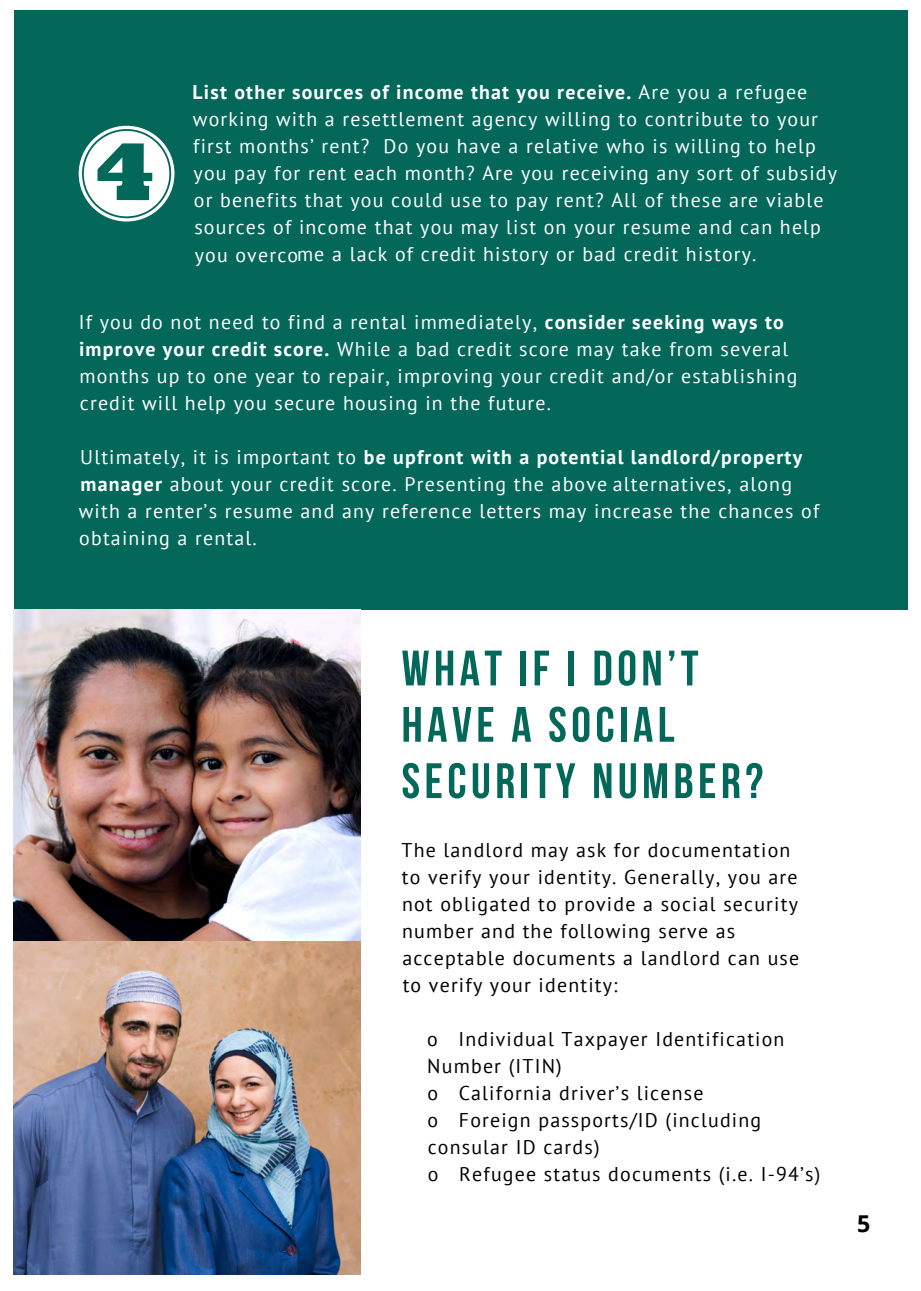
<style>
.page{position:relative;width:921px;height:1291px;background:#fff}
.page>*{position:absolute;margin:0;border:0;box-sizing:border-box;transform-origin:0 0}
.t1{font:700 23.25px "Open Sans";color:#000}
.t2{font:19.8px/27px "PT Sans";letter-spacing:.06em;color:#fff}
.t3{font:19.8px/27px "PT Sans";letter-spacing:.06em;color:#000}
.s1{font-weight:700}
</style>
<div class="page">
<div style="left:14px;top:11px;width:893px;height:599px;background:#03685a"></div>
<svg style="left:79px;top:126px;width:95px;height:95px"></svg>
<svg style="left:402px;top:650px;width:26px;height:35px"></svg>
<svg style="left:436px;top:650px;width:17px;height:35px"></svg>
<svg style="left:460px;top:650px;width:41px;height:35px"></svg>
<div style="left:520px;top:650px;width:6px;height:35px;background:#03685a"></div>
<svg style="left:534px;top:650px;width:15px;height:35px"></svg>
<div style="left:568px;top:650px;width:5px;height:35px;background:#03685a"></div>
<svg style="left:594px;top:650px;width:17px;height:35px"></svg>
<svg style="left:618px;top:650px;width:17px;height:35px"></svg>
<svg style="left:643px;top:650px;width:17px;height:35px"></svg>
<svg style="left:669px;top:650px;width:5px;height:11px"></svg>
<svg style="left:681px;top:650px;width:17px;height:35px"></svg>
<svg style="left:403px;top:707px;width:17px;height:34px"></svg>
<svg style="left:428px;top:707px;width:43px;height:34px"></svg>
<svg style="left:478px;top:707px;width:15px;height:34px"></svg>
<svg style="left:512px;top:707px;width:19px;height:34px"></svg>
<svg style="left:549px;top:706px;width:16px;height:36px"></svg>
<svg style="left:572px;top:706px;width:17px;height:36px"></svg>
<svg style="left:597px;top:706px;width:16px;height:36px"></svg>
<div style="left:621px;top:707px;width:5px;height:34px;background:#03685a"></div>
<svg style="left:633px;top:707px;width:19px;height:34px"></svg>
<svg style="left:659px;top:707px;width:15px;height:34px"></svg>
<svg style="left:402px;top:763px;width:17px;height:35px"></svg>
<svg style="left:426px;top:763px;width:15px;height:35px"></svg>
<svg style="left:449px;top:763px;width:16px;height:35px"></svg>
<svg style="left:472px;top:763px;width:17px;height:35px"></svg>
<svg style="left:497px;top:763px;width:17px;height:35px"></svg>
<div style="left:521px;top:763px;width:6px;height:35px;background:#03685a"></div>
<svg style="left:534px;top:763px;width:41px;height:35px"></svg>
<svg style="left:594px;top:763px;width:17px;height:35px"></svg>
<svg style="left:619px;top:763px;width:16px;height:35px"></svg>
<svg style="left:644px;top:763px;width:22px;height:35px"></svg>
<svg style="left:675px;top:763px;width:17px;height:35px"></svg>
<svg style="left:700px;top:763px;width:14px;height:35px"></svg>
<svg style="left:722px;top:763px;width:17px;height:35px"></svg>
<svg style="left:746px;top:763px;width:16px;height:35px"></svg>
<img style="left:14px;top:610px;width:346px;height:664px">
<p class="t2" style="left:192px;top:78px;width:645px"><span class="s1">List other sources of income that you receive.</span> Are you a refugee working with a resettlement agency willing to contribute to your first months’ rent? Do you have a relative who is willing to help you pay for rent each month? Are you receiving any sort of subsidy or benefits that you could use to pay rent? All of these are viable sources of income that you may list on your resume and can help you overcome a lack of credit history or bad credit history.</p>
<p class="t2" style="left:79px;top:308px;width:720px">If you do not need to find a rental immediately, <span class="s1">consider seeking ways to improve your credit score.</span> While a bad credit score may take from several months up to one year to repair, improving your credit and/or establishing credit will help you secure housing in the future.</p>
<p class="t2" style="left:79px;top:443px;width:742px">Ultimately, it is important to <span class="s1">be upfront with a potential landlord/property manager</span> about your credit score. Presenting the above alternatives, along with a renter’s resume and any reference letters may increase the chances of obtaining a rental.</p>
<p class="t3" style="left:401px;top:835px;width:399px">The landlord may ask for documentation to verify your identity. Generally, you are not obligated to provide a social security number and the following serve as acceptable documents a landlord can use to verify your identity:</p>
<p class="t3" style="left:427px;top:1025px;width:394px">o Individual Taxpayer Identification<br>Number (ITIN)<br>o California driver’s license<br>o Foreign passports/ID (including consular ID cards)<br>o Refugee status documents (i.e. I-94’s)</p>
<p class="t1" style="left:856px;top:1207px;width:15px">5</p>
</div>
